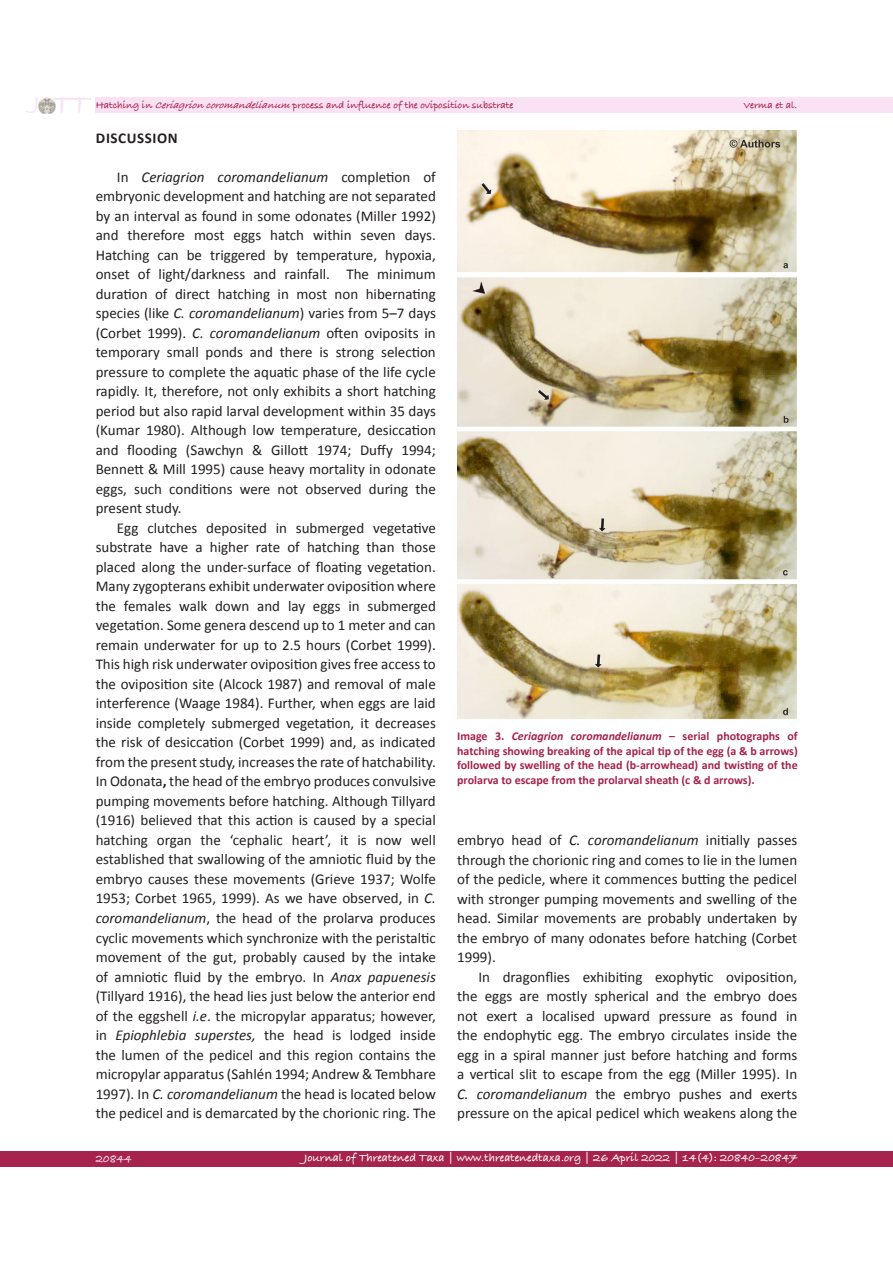
<style>
.page{position:relative;width:893px;height:1263px;background:#fff}
.page>*{position:absolute;margin:0;border:0;box-sizing:border-box;transform-origin:0 0}
.t1{font:700 28.95px "Bradley Hand ITCTT";color:#fbe1f4}
.t2{font:15px/19.5px "Calibri";color:#231f20;text-align:justify}
.t3{font:700 15px "Calibri";letter-spacing:.04em;color:#231f20}
.t4{font:700 12px/14.4px "Calibri";color:#a5234c;text-align:justify}
.t5{font:700 12px "Bradley Hand ITCTT";color:#fff}
.t6{font:700 12px "Bradley Hand ITCTT";color:#fbe1f4}
.t7{font:10.5px "Bradley Hand ITCTT Bold 2";letter-spacing:-.005em;color:#a5234c}
.s1{font-family:"Bradley Hand ITCTT";font-weight:700}
.s2{font-family:"Bradley Hand ITCTT";font-weight:700;font-style:italic}
.s3{font-family:"Calibri Italic 2"}
.s4{font-family:"Calibri 2"}
.s5{font-family:"Calibri Bold 2"}
.s6{font-family:"Calibri Bold 2";font-weight:400}
.s7{font-style:italic}
</style>
<div class="page">
<div style="left:96px;top:97px;width:797px;height:16px;background:#fbe1f4"></div>
<div style="left:0;top:1151px;width:893px;height:15px;background:#a5234c"></div>
<img style="left:38px;top:97px;width:17px;height:17px">
<img style="left:457px;top:130px;width:340px;height:589px">
<h1 class="t1" style="left:34px;top:82px;width:57px"><sup>J</sup> TT</h1>
<p class="t7" style="left:96px;top:97px;width:419px"><span class="s1">Hatching in</span> <span class="s2">Ceriagrioncoromandelianum</span>process and influence of the oviposition substrate</p>
<p class="t7" style="left:743px;top:97px;width:55px">Verma et al.</p>
<p class="t3" style="left:96px;top:128px;width:83px">DISCUSSION</p>
<p class="t2" style="left:96px;top:167px;width:342px;text-indent:21px">In <span class="s3">Ceriagrion coromandelianum</span> completion of embryonic development and hatching are not separated by an interval as found in some odonates (Miller 1992) and therefore most eggs hatch within seven days.<br>Hatching can be triggered by temperature, hypoxia, onset of light/darkness and rainfall. The minimum duration of direct hatching in most non hibernating <span class="s4">species (like</span> <span class="s3">C. coromandelianum</span>) varies from 5–7 days (Corbet 1999). <span class="s3">C. coromandelianum</span> often oviposits in temporary small ponds and there is strong selection pressure to complete the aquatic phase of the life cycle rapidly. It, therefore, not only exhibits a short hatching period but also rapid larval development within 35 days (Kumar 1980). Although low temperature, desiccation and flooding (Sawchyn &amp; Gillott 1974; Duffy 1994; Bennett &amp; Mill 1995) cause heavy mortality in odonate eggs, such conditions were not observed during the present study.</p>
<p class="t2" style="left:96px;top:518px;width:342px;text-indent:21px">Egg clutches deposited in submerged vegetative substrate have a higher rate of hatching than those placed along the under-surface of floating vegetation.<br>Many zygopterans exhibit underwater oviposition where the females walk down and lay eggs in submerged vegetation. Some genera descend up to 1 meter and can remain underwater for up to 2.5 hours (Corbet 1999).<br>This high risk underwater oviposition gives free access to the oviposition site (Alcock 1987) and removal of male interference (Waage 1984). Further, when eggs are laid inside completely submerged vegetation, it decreases the risk of desiccation (Corbet 1999) and, as indicated from the present study, increases the rate of hatchability.<br>In Odonata<span class="s5">,</span> the head of the embryo produces convulsive pumping movements before hatching. Although Tillyard (1916) believed that this action is caused by a special hatching organ the ‘cephalic heart’, it is now well established that swallowing of the amniotic fluid by the embryo causes these movements (Grieve 1937; Wolfe 1953; Corbet 1965, 1999). As we have observed, in <span class="s3">C. coromandelianum</span>, the head of the prolarva produces cyclic movements which synchronize with the peristaltic movement of the gut, probably caused by the intake of amniotic fluid by the embryo. In <span class="s3">Anax papuenesis </span>(Tillyard 1916), the head lies just below the anterior end of the eggshell <span class="s3">i.e</span>. the micropylar apparatus; however, <span class="s4">in</span> <span class="s3">Epiophlebia superstes,</span> <span class="s4">the head is lodged inside </span>the lumen of the pedicel and this region contains the micropylar apparatus (Sahlén 1994; Andrew &amp; Tembhare 1997). In <span class="s3">C. coromandelianum</span> the head is located below the pedicel and is demarcated by the chorionic ring. The</p>
<p class="t4" style="left:457px;top:729px;width:342px"><span class="s6">Image 3.</span> <span class="s7">Ceriagrion coromandelianum</span> – serial photographs of hatching showing breaking of the apical tip of the egg (a &amp; b arrows) followed by swelling of the head (b-arrowhead) and twisting of the prolarva to escape from the prolarval sheath (c &amp; d arrows).</p>
<p class="t2" style="left:457px;top:830px;width:342px">embryo head of <span class="s3">C. coromandelianum</span> initially passes <span class="s4">through the chorionic ring and comes to lie in the lumen </span>of the pedicle, where it commences butting the pedicel with stronger pumping movements and swelling of the head. Similar movements are probably undertaken by the embryo of many odonates before hatching (Corbet 1999).</p>
<p class="t2" style="left:457px;top:967px;width:342px;text-indent:21px">In dragonflies exhibiting exophytic oviposition, the eggs are mostly spherical and the embryo does not exert a localised upward pressure as found in the endophytic egg. The embryo circulates inside the egg in a spiral manner just before hatching and forms a vertical slit to escape from the egg (Miller 1995). In <span class="s3">C. coromandelianum</span> the embryo pushes and exerts pressure on the apical pedicel which weakens along the</p>
<p class="t6" style="left:96px;top:1149px;width:37px">20844</p>
<p class="t5" style="left:304px;top:1149px;width:495px">Journal of Threatened Taxa | www.threatenedtaxa.org | 26 April 2022 | 14(4): 20840–20847</p>
</div>
